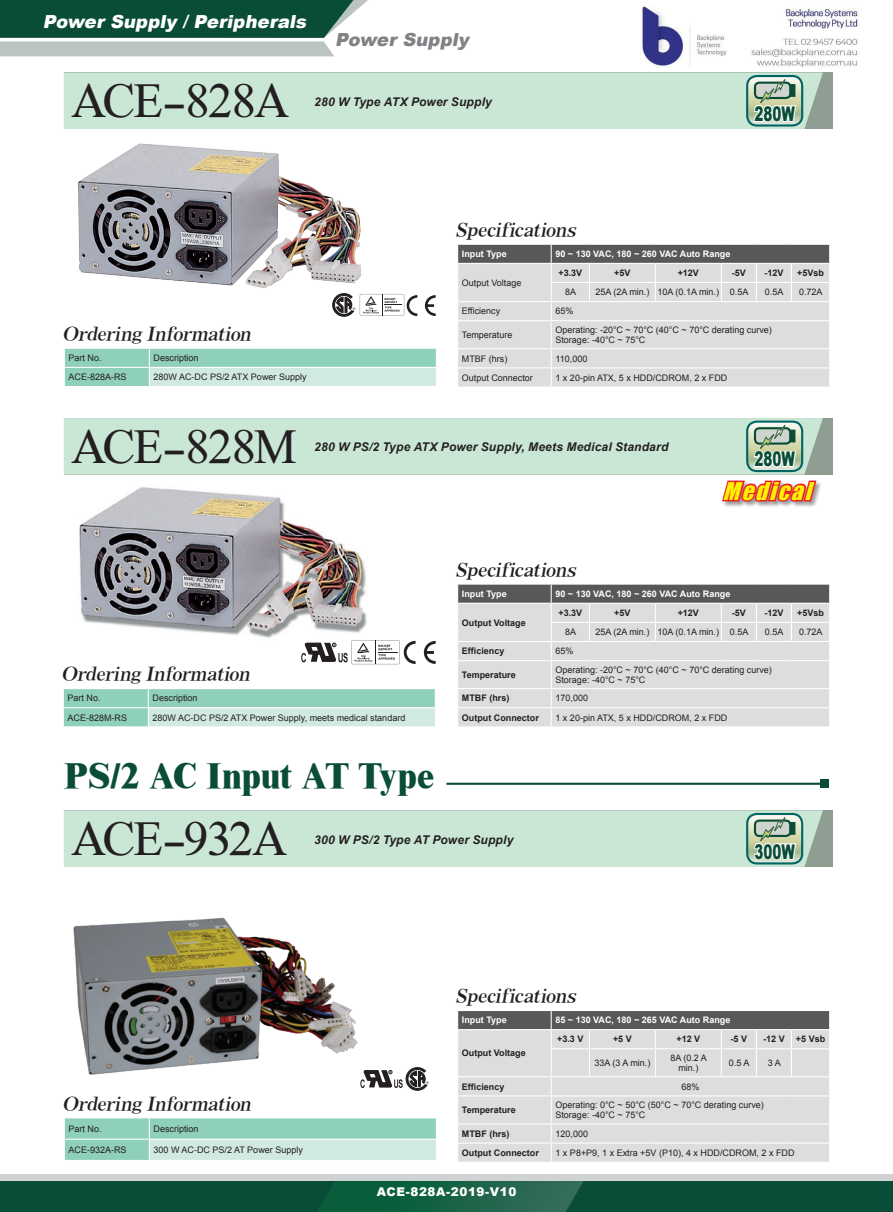
<style>
.page{position:relative;width:893px;height:1212px;background:#fff}
.page>*{position:absolute;margin:0;border:0;box-sizing:border-box;transform-origin:0 0}
.型號32{font:800 42px "AR Roman 1";letter-spacing:-.04em;color:#231f20}
.型號32-2{font:800 36px "Times New Roman";color:#0a4d37}
.t1{font:italic 22.5px "Impact";color:#fff101}
.內文7{font:900 20.25px "Arial";color:#0a4d37;scale:.67 1}
.型號32-3{font:italic 18px "AR Roman 1 Heavy Euro";letter-spacing:-.02em;color:#231f20}
.t2{font:italic 900 18px "Arial";color:#fff}
.t3{font:italic 900 18px "Arial";color:#808285}
.註解{font:italic 700 12px "Arial";letter-spacing:.015em;color:#231f20}
.圖說字6{font:900 12px "Arial";letter-spacing:.05em;color:#fff}
.表格{font:9px/10.5px "Arial";color:#231f20;text-align:center}
.表格-2{font:700 9px "Arial";color:#231f20}
.表格-3{font:700 9px "Arial";color:#fff}
.t4{font:3.6px "Helvetica";color:#231f20}
</style>
<div class="page">
<div style="left:0;top:1174px;width:893px;height:38px;background:#d1d2d4"></div>
<div style="left:0;top:1181px;width:893px;height:31px;background:#0a4d37"></div>
<svg style="left:317px;top:1181px;width:267px;height:31px;background:#176145"></svg>
<svg style="left:0;top:0;width:368px;height:56px;background:#568172"></svg>
<img style="left:78px;top:143px;width:283px;height:145px">
<svg style="left:332px;top:293px;width:85px;height:24px"></svg>
<svg style="left:425px;top:295px;width:11px;height:21px"></svg>
<svg style="left:457px;top:1010px;width:373px;height:152px;background:#cecfd1"></svg>
<img style="left:73px;top:917px;width:285px;height:158px">
<svg style="left:360px;top:1067px;width:68px;height:24px"></svg>
<svg style="left:64px;top:1118px;width:373px;height:42px;background:#acdbc9"></svg>
<svg style="left:64px;top:348px;width:372px;height:38px;background:#addcca"></svg>
<svg style="left:457px;top:244px;width:373px;height:142px;background:#cdcdcf"></svg>
<hr style="left:551px;top:263px;width:38px;height:1px;background:#fff">
<hr style="left:589px;top:263px;width:66px;height:1px;background:#fff">
<hr style="left:655px;top:263px;width:66px;height:1px;background:#fff">
<hr style="left:721px;top:263px;width:35px;height:1px;background:#fff">
<hr style="left:756px;top:263px;width:35px;height:1px;background:#fff">
<hr style="left:791px;top:263px;width:39px;height:1px;background:#fff">
<svg style="left:64px;top:72px;width:759px;height:57px;background:#c6e3d2"></svg>
<img style="left:79px;top:512px;width:288px;height:126px">
<svg style="left:301px;top:640px;width:115px;height:24px"></svg>
<svg style="left:424px;top:641px;width:12px;height:23px"></svg>
<svg style="left:457px;top:584px;width:373px;height:142px;background:#cdcdcf"></svg>
<hr style="left:551px;top:603px;width:38px;height:1px;background:#fff">
<hr style="left:589px;top:603px;width:66px;height:1px;background:#fff">
<hr style="left:655px;top:603px;width:66px;height:1px;background:#fff">
<hr style="left:721px;top:603px;width:35px;height:1px;background:#fff">
<hr style="left:756px;top:603px;width:35px;height:1px;background:#fff">
<hr style="left:791px;top:603px;width:39px;height:1px;background:#fff">
<svg style="left:63px;top:689px;width:373px;height:38px;background:#addcca"></svg>
<svg style="left:64px;top:418px;width:759px;height:94px"></svg>
<hr style="left:446px;top:783px;width:379px;height:2px;background:#0a4d37">
<div style="left:821px;top:779px;width:8px;height:9px;background:#0a4d37"></div>
<svg style="left:64px;top:810px;width:759px;height:57px;background:#c6e3d2"></svg>
<img style="left:642px;top:6px;width:217px;height:62px">
<h3 class="t2" style="left:43px;top:9px;width:269px">Power Supply / Peripherals</h3>
<h3 class="t3" style="left:335px;top:26px;width:140px">Power Supply</h3>
<p class="型號32" style="left:72px;top:82px;width:218px">ACE-828A</p>
<p class="註解" style="left:314px;top:94px;width:179px">280 W Type ATX Power Supply</p>
<p class="型號32-3" style="left:456px;top:220px;width:125px">Specifications</p>
<p class="內文7" style="left:754px;top:99px;width:62px">280W</p>
<p class="型號32-3" style="left:63px;top:324px;width:194px">Ordering Information</p>
<p class="表格" style="left:69px;top:353px;width:35px">Part No.</p>
<p class="表格" style="left:154px;top:353px;width:47px">Description</p>
<p class="表格" style="left:69px;top:372px;width:60px">ACE-828A-RS</p>
<p class="表格" style="left:154px;top:372px;width:154px">280W AC-DC PS/2 ATX Power Supply</p>
<p class="t4" style="left:353px;top:306px;width:4px">®</p>
<p class="表格-3" style="left:462px;top:248px;width:46px">Input Type</p>
<p class="表格-3" style="left:555px;top:248px;width:176px">90 ~ 130 VAC, 180 ~ 260 VAC Auto Range</p>
<p class="表格" style="left:462px;top:277px;width:61px">Output Voltage</p>
<p class="表格-2" style="left:558px;top:267px;width:25px">+3.3V</p>
<p class="表格-2" style="left:614px;top:267px;width:18px">+5V</p>
<p class="表格-2" style="left:678px;top:267px;width:23px">+12V</p>
<p class="表格-2" style="left:732px;top:267px;width:16px">-5V</p>
<p class="表格-2" style="left:764px;top:267px;width:21px">-12V</p>
<p class="表格-2" style="left:797px;top:267px;width:28px">+5Vsb</p>
<p class="表格" style="left:565px;top:287px;width:13px">8A</p>
<p class="表格" style="left:595px;top:287px;width:56px">25A (2A min.)</p>
<p class="表格" style="left:658px;top:287px;width:63px">10A (0.1A min.)</p>
<p class="表格" style="left:730px;top:287px;width:20px">0.5A</p>
<p class="表格" style="left:765px;top:287px;width:20px">0.5A</p>
<p class="表格" style="left:799px;top:287px;width:25px">0.72A</p>
<p class="表格" style="left:462px;top:306px;width:40px">Efficiency</p>
<p class="表格" style="left:555px;top:306px;width:20px">65%</p>
<p class="表格" style="left:462px;top:330px;width:52px">Temperature</p>
<p class="表格" style="left:555px;top:324px;width:218px">Operating: -20°C ~ 70°C (40°C ~ 70°C derating curve)</p>
<p class="表格" style="left:555px;top:335px;width:91px">Storage: -40°C ~ 75°C</p>
<p class="表格" style="left:462px;top:353px;width:47px">MTBF (hrs)</p>
<p class="表格" style="left:555px;top:353px;width:33px">110,000</p>
<p class="表格" style="left:462px;top:372px;width:73px">Output Connector</p>
<p class="表格" style="left:555px;top:372px;width:173px">1 x 20-pin ATX, 5 x HDD/CDROM, 2 x FDD</p>
<p class="型號32" style="left:72px;top:428px;width:227px">ACE-828M</p>
<p class="註解" style="left:314px;top:439px;width:356px">280 W PS/2 Type ATX Power Supply, Meets Medical Standard</p>
<p class="內文7" style="left:754px;top:444px;width:62px">280W</p>
<p class="t1" style="left:723px;top:474px;width:98px">Medical</p>
<p class="型號32-3" style="left:62px;top:664px;width:194px">Ordering Information</p>
<p class="型號32-3" style="left:456px;top:560px;width:125px">Specifications</p>
<p class="表格-3" style="left:462px;top:588px;width:46px">Input Type</p>
<p class="表格-3" style="left:555px;top:588px;width:176px">90 ~ 130 VAC, 180 ~ 260 VAC Auto Range</p>
<p class="表格-2" style="left:462px;top:616px;width:65px">Output Voltage</p>
<p class="表格-2" style="left:558px;top:607px;width:25px">+3.3V</p>
<p class="表格-2" style="left:614px;top:607px;width:18px">+5V</p>
<p class="表格-2" style="left:678px;top:607px;width:23px">+12V</p>
<p class="表格-2" style="left:732px;top:607px;width:16px">-5V</p>
<p class="表格-2" style="left:764px;top:607px;width:21px">-12V</p>
<p class="表格-2" style="left:797px;top:607px;width:28px">+5Vsb</p>
<p class="表格" style="left:565px;top:627px;width:13px">8A</p>
<p class="表格" style="left:595px;top:627px;width:56px">25A (2A min.)</p>
<p class="表格" style="left:658px;top:627px;width:63px">10A (0.1A min.)</p>
<p class="表格" style="left:730px;top:627px;width:20px">0.5A</p>
<p class="表格" style="left:765px;top:627px;width:20px">0.5A</p>
<p class="表格" style="left:799px;top:627px;width:25px">0.72A</p>
<p class="表格-2" style="left:462px;top:645px;width:44px">Efficiency</p>
<p class="表格" style="left:555px;top:646px;width:20px">65%</p>
<p class="表格-2" style="left:462px;top:669px;width:55px">Temperature</p>
<p class="表格" style="left:555px;top:664px;width:218px">Operating: -20°C ~ 70°C (40°C ~ 70°C derating curve)</p>
<p class="表格" style="left:555px;top:675px;width:91px">Storage: -40°C ~ 75°C</p>
<p class="表格" style="left:68px;top:693px;width:35px">Part No.</p>
<p class="表格" style="left:153px;top:693px;width:47px">Description</p>
<p class="表格" style="left:68px;top:712px;width:61px">ACE-828M-RS</p>
<p class="表格" style="left:153px;top:712px;width:254px">280W AC-DC PS/2 ATX Power Supply, meets medical standard</p>
<p class="表格-2" style="left:462px;top:692px;width:49px">MTBF (hrs)</p>
<p class="表格" style="left:555px;top:693px;width:34px">170,000</p>
<p class="表格-2" style="left:462px;top:711px;width:78px">Output Connector</p>
<p class="表格" style="left:555px;top:712px;width:173px">1 x 20-pin ATX, 5 x HDD/CDROM, 2 x FDD</p>
<p class="型號32-2" style="left:64px;top:755px;width:372px">PS/2 AC Input AT Type</p>
<p class="型號32" style="left:72px;top:820px;width:217px">ACE-932A</p>
<p class="註解" style="left:314px;top:832px;width:201px">300 W PS/2 Type AT Power Supply</p>
<p class="內文7" style="left:754px;top:837px;width:62px">300W</p>
<p class="型號32-3" style="left:456px;top:986px;width:125px">Specifications</p>
<p class="型號32-3" style="left:63px;top:1094px;width:194px">Ordering Information</p>
<p class="表格" style="left:69px;top:1123px;width:35px">Part No.</p>
<p class="表格" style="left:154px;top:1123px;width:47px">Description</p>
<p class="表格" style="left:69px;top:1145px;width:60px">ACE-932A-RS</p>
<p class="表格" style="left:154px;top:1145px;width:151px">300 W AC-DC PS/2 AT Power Supply</p>
<p class="t4" style="left:426px;top:1080px;width:4px">®</p>
<p class="表格-3" style="left:462px;top:1014px;width:46px">Input Type</p>
<p class="表格-3" style="left:555px;top:1014px;width:176px">85 ~ 130 VAC, 180 ~ 265 VAC Auto Range</p>
<p class="表格-2" style="left:462px;top:1047px;width:65px">Output Voltage</p>
<p class="表格-2" style="left:557px;top:1033px;width:28px">+3.3 V</p>
<p class="表格-2" style="left:613px;top:1033px;width:20px">+5 V</p>
<p class="表格-2" style="left:676px;top:1033px;width:25px">+12 V</p>
<p class="表格-2" style="left:731px;top:1033px;width:18px">-5 V</p>
<p class="表格-2" style="left:763px;top:1033px;width:23px">-12 V</p>
<p class="表格-2" style="left:796px;top:1033px;width:31px">+5 Vsb</p>
<p class="表格" style="left:594px;top:1058px;width:58px">33A (3 A min.)</p>
<p class="表格" style="left:670px;top:1052px;width:38px">8A (0.2 A min.)</p>
<p class="表格" style="left:729px;top:1058px;width:22px">0.5 A</p>
<p class="表格" style="left:768px;top:1058px;width:15px">3 A</p>
<p class="表格-2" style="left:462px;top:1080px;width:44px">Efficiency</p>
<p class="表格" style="left:681px;top:1081px;width:20px">68%</p>
<p class="表格-2" style="left:462px;top:1104px;width:55px">Temperature</p>
<p class="表格" style="left:555px;top:1099px;width:210px">Operating: 0°C ~ 50°C (50°C ~ 70°C derating curve)</p>
<p class="表格" style="left:555px;top:1110px;width:91px">Storage: -40°C ~ 75°C</p>
<p class="表格-2" style="left:462px;top:1127px;width:49px">MTBF (hrs)</p>
<p class="表格" style="left:555px;top:1128px;width:34px">120,000</p>
<p class="表格-2" style="left:462px;top:1147px;width:78px">Output Connector</p>
<p class="表格" style="left:555px;top:1147px;width:241px">1 x P8+P9, 1 x Extra +5V (P10), 4 x HDD/CDROM, 2 x FDD</p>
<p class="圖說字6" style="left:377px;top:1183px;width:141px">ACE-828A-2019-V10</p>
</div>
